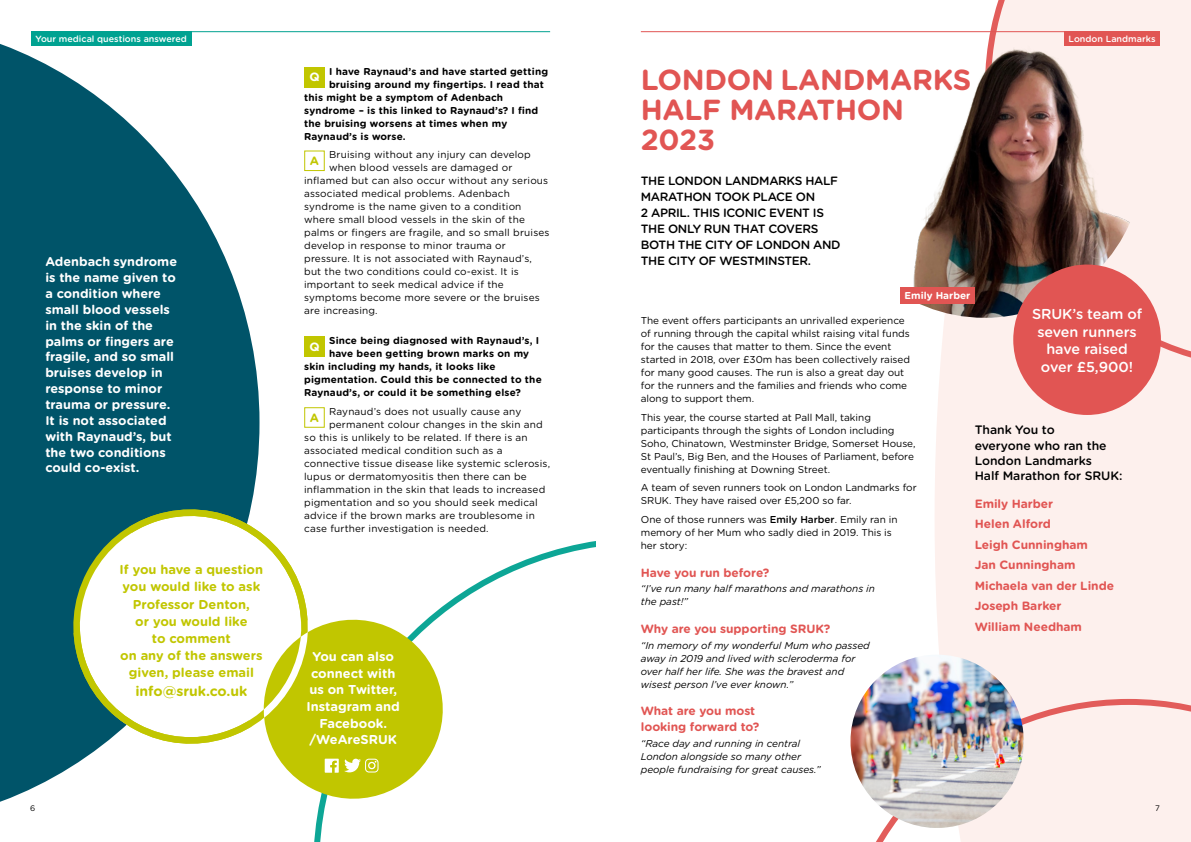
<style>
.page{position:relative;width:1191px;height:842px;background:#fff}
.page>*{position:absolute;margin:0;border:0;box-sizing:border-box;transform-origin:0 0}
.t1{font:700 29px/30px "Gotham Rounded";letter-spacing:-.01em;color:#e15553}
.t2{font:500 14.4px/18px "Gotham Rounded";letter-spacing:-.005em;color:#fff;text-align:center}
.t3{font:700 13.9px "Gotham Rounded";color:#c1c600}
.t4{font:700 12.9px/17.2px "Gotham Rounded";color:#c1c600;text-align:center}
.t5{font:700 12.9px/16.6px "Gotham Rounded";color:#fff;text-align:center}
.t6{font:700 12.7px/15.9px "Gotham Rounded";color:#fff}
.t7{font:500 12.2px/15.3px "Gotham Rounded";letter-spacing:-.005em;color:#000}
.t8{font:700 12px/20.5px "Gotham Rounded";letter-spacing:-.005em;color:#e15553}
.t9{font:500 12px/16px "Gotham Rounded";letter-spacing:-.03em;color:#000}
.t10{font:700 12px "Gotham Rounded";color:#fff}
.t11{font:700 12px "Gotham Rounded";color:#c1c600}
.t12{font:10px/13px "Gotham Rounded";color:#000}
.t13{font:700 10px "Gotham Rounded";letter-spacing:.015em;color:#000}
.t14{font:italic 10px/13px "Gotham Rounded";letter-spacing:-.005em;color:#000}
.t15{font:700 10px "Gotham Rounded";color:#fff}
.t16{font:500 9px "Gotham Rounded";color:#fff}
.t17{font:8px "Gotham Rounded";color:#000}
.s1{font-weight:500}
</style>
<div class="page">
<div style="left:934px;top:32px;width:257px;height:667px;background:#fdf0ed"></div>
<svg style="left:0;top:32px;width:259px;height:770px;fill:#005469"></svg>
<div style="left:304px;top:67px;width:21px;height:20px;background:#c1c600"></div>
<div style="left:304px;top:150px;width:21px;height:21px;border:1px solid #c1c600"></div>
<div style="left:304px;top:336px;width:21px;height:21px;background:#c1c600"></div>
<div style="left:304px;top:407px;width:21px;height:21px;border:1px solid #c1c600"></div>
<svg style="left:60px;top:498px;width:199px;height:260px;fill:#005469"></svg>
<svg style="left:314px;top:541px;width:281px;height:301px"></svg>
<svg style="left:70px;top:506px;width:236px;height:241px"></svg>
<svg style="left:251px;top:607px;width:204px;height:204px;fill:#c1c600"></svg>
<svg style="left:251px;top:620px;width:61px;height:128px"></svg>
<svg style="left:325px;top:759px;width:53px;height:14px"></svg>
<hr style="left:641px;top:31px;width:518px;height:1px;background:#e15553">
<div style="left:985px;top:0;width:206px;height:370px;background:#fdf0ed"></div>
<img style="left:900px;top:34px;width:243px;height:284px">
<div style="left:900px;top:287px;width:74px;height:16px;background:#e15553"></div>
<div style="left:1013px;top:265px;width:148px;height:150px;background:#e15553;border-radius:50%"></div>
<svg style="left:876px;top:699px;width:315px;height:143px;background:#fbeae7"></svg>
<img style="left:850px;top:655px;width:173px;height:173px;border-radius:86px">
<div style="left:31px;top:31px;width:160px;height:15px;background:#00a291"></div>
<hr style="left:31px;top:31px;width:519px;height:1px;background:#00a291">
<p class="t16" style="left:35px;top:32px;width:153px">Your medical questions answered</p>
<p class="t6" style="left:45px;top:253px;width:133px">Adenbach syndrome is the name given to a condition where small blood vessels in the skin of the palms or fingers are fragile, and so small bruises develop in response to minor trauma or pressure.<br>It is not associated with Raynaud’s, but the two conditions could co-exist.</p>
<p class="t4" style="left:120px;top:560px;width:145px">If you have a question you would like to ask<br>Professor Denton,<br>or you would like<br>to comment<br>on any of the answers given, please email</p>
<h3 class="t3" style="left:135px;top:681px;width:113px">info@sruk.co.uk</h3>
<p class="t13" style="left:329px;top:64px;width:220px">I have Raynaud’s and have started getting</p>
<p class="t13" style="left:329px;top:77px;width:216px">bruising around my fingertips. I read that</p>
<p class="t13" style="left:304px;top:90px;width:200px">this might be a symptom of Adenbach</p>
<p class="t13" style="left:304px;top:103px;width:236px">syndrome – is this linked to Raynaud’s? I find</p>
<p class="t13" style="left:304px;top:116px;width:204px">the bruising worsens at times when my</p>
<p class="t13" style="left:304px;top:129px;width:103px">Raynaud’s is worse.</p>
<p class="t11" style="left:310px;top:152px;width:11px">A</p>
<p class="t10" style="left:309px;top:68px;width:12px">Q</p>
<p class="t12" style="left:329px;top:148px;width:203px">Bruising without any injury can develop</p>
<p class="t12" style="left:329px;top:161px;width:185px">when blood vessels are damaged or</p>
<p class="t12" style="left:304px;top:174px;width:245px">inflamed but can also occur without any serious</p>
<p class="t12" style="left:304px;top:187px;width:207px">associated medical problems. Adenbach</p>
<p class="t12" style="left:304px;top:200px;width:219px">syndrome is the name given to a condition</p>
<p class="t12" style="left:304px;top:213px;width:222px">where small blood vessels in the skin of the</p>
<p class="t12" style="left:304px;top:226px;width:247px">palms or fingers are fragile, and so small bruises</p>
<p class="t12" style="left:304px;top:239px;width:203px">develop in response to minor trauma or</p>
<p class="t12" style="left:304px;top:252px;width:229px">pressure. It is not associated with Raynaud’s,</p>
<p class="t12" style="left:304px;top:265px;width:216px">but the two conditions could co-exist. It is</p>
<p class="t12" style="left:304px;top:278px;width:201px">important to seek medical advice if the</p>
<p class="t12" style="left:304px;top:291px;width:237px">symptoms become more severe or the bruises</p>
<p class="t12" style="left:304px;top:304px;width:75px">are increasing.</p>
<p class="t10" style="left:309px;top:338px;width:12px">Q</p>
<p class="t13" style="left:329px;top:333px;width:212px">Since being diagnosed with Raynaud’s, I</p>
<p class="t13" style="left:329px;top:346px;width:202px">have been getting brown marks on my</p>
<p class="t13" style="left:304px;top:359px;width:193px">skin including my hands, it looks like</p>
<p class="t13" style="left:304px;top:372px;width:239px">pigmentation. Could this be connected to the</p>
<p class="t13" style="left:304px;top:385px;width:218px">Raynaud’s, or could it be something else?</p>
<p class="t11" style="left:310px;top:409px;width:11px">A</p>
<p class="t12" style="left:329px;top:404px;width:194px">Raynaud’s does not usually cause any</p>
<p class="t12" style="left:329px;top:417px;width:215px">permanent colour changes in the skin and</p>
<p class="t12" style="left:304px;top:430px;width:225px">so this is unlikely to be related. If there is an</p>
<p class="t12" style="left:304px;top:443px;width:200px">associated medical condition such as a</p>
<p class="t12" style="left:304px;top:456px;width:247px">connective tissue disease like systemic sclerosis,</p>
<p class="t12" style="left:304px;top:469px;width:224px">lupus or dermatomyositis then there can be</p>
<p class="t12" style="left:304px;top:482px;width:243px">inflammation in the skin that leads to increased</p>
<p class="t12" style="left:304px;top:495px;width:235px">pigmentation and so you should seek medical</p>
<p class="t12" style="left:304px;top:508px;width:232px">advice if the brown marks are troublesome in</p>
<p class="t12" style="left:304px;top:521px;width:186px">case further investigation is needed.</p>
<p class="t5" style="left:306px;top:648px;width:95px">You can also connect with us on Twitter,<br>Instagram and<br>Facebook. /WeAreSRUK</p>
<h1 class="t1" style="left:641px;top:63px;width:332px">LONDON LANDMARKS<br>HALF MARATHON<br>2023</h1>
<p class="t9" style="left:641px;top:172px;width:201px">THE LONDON LANDMARKS HALF<br>MARATHON TOOK PLACE ON<br>2 APRIL. THIS ICONIC EVENT IS<br>THE ONLY RUN THAT COVERS<br>BOTH THE CITY OF LONDON AND<br>THE CITY OF WESTMINSTER.</p>
<p class="t15" style="left:904px;top:288px;width:67px">Emily Harber</p>
<p class="t16" style="left:1068px;top:32px;width:88px">London Landmarks</p>
<p class="t12" style="left:641px;top:314px;width:271px">The event offers participants an unrivalled experience of running through the capital whilst raising vital funds for the causes that matter to them. Since the event started in 2018, over £30m has been collectively raised for many good causes. The run is also a great day out for the runners and the families and friends who come along to support them.</p>
<p class="t12" style="left:641px;top:410px;width:276px">This year, the course started at Pall Mall, taking participants through the sights of London including Soho, Chinatown, Westminster Bridge, Somerset House, St Paul’s, Big Ben, and the Houses of Parliament, before eventually finishing at Downing Street.</p>
<p class="t12" style="left:641px;top:481px;width:277px">A team of seven runners took on London Landmarks for<br>SRUK. They have raised over £5,200 so far.</p>
<p class="t12" style="left:641px;top:513px;width:258px">One of those runners was <span class="s1">Emily Harber</span>. Emily ran in memory of her Mum who sadly died in 2019. This is her story:</p>
<p class="t8" style="left:641px;top:561px;width:130px">Have you run before?</p>
<p class="t14" style="left:641px;top:582px;width:236px">“I’ve run many half marathons and marathons in the past!”</p>
<p class="t8" style="left:641px;top:618px;width:191px">Why are you supporting SRUK?</p>
<p class="t14" style="left:641px;top:638px;width:230px">“In memory of my wonderful Mum who passed away in 2019 and lived with scleroderma for over half her life. She was the bravest and wisest person l’ve ever known.”</p>
<p class="t8" style="left:641px;top:702px;width:120px;line-height:16px">What are you most looking forward to?</p>
<p class="t14" style="left:641px;top:736px;width:181px">“Race day and running in central<br>London alongside so many other people fundraising for great causes.”</p>
<h2 class="t2" style="left:1032px;top:304px;width:112px">SRUK’s team of seven runners have raised over £5,900!</h2>
<p class="t7" style="left:974px;top:422px;width:149px">Thank You to<br>everyone who ran the<br>London Landmarks<br>Half Marathon for SRUK:</p>
<p class="t8" style="left:974px;top:493px;width:141px">Emily Harber<br>Helen Alford<br>Leigh Cunningham<br>Jan Cunningham<br>Michaela van der Linde<br>Joseph Barker<br>William Needham</p>
<p class="t17" style="left:30px;top:802px;width:7px">6</p>
<p class="t17" style="left:1155px;top:802px;width:6px">7</p>
</div>
